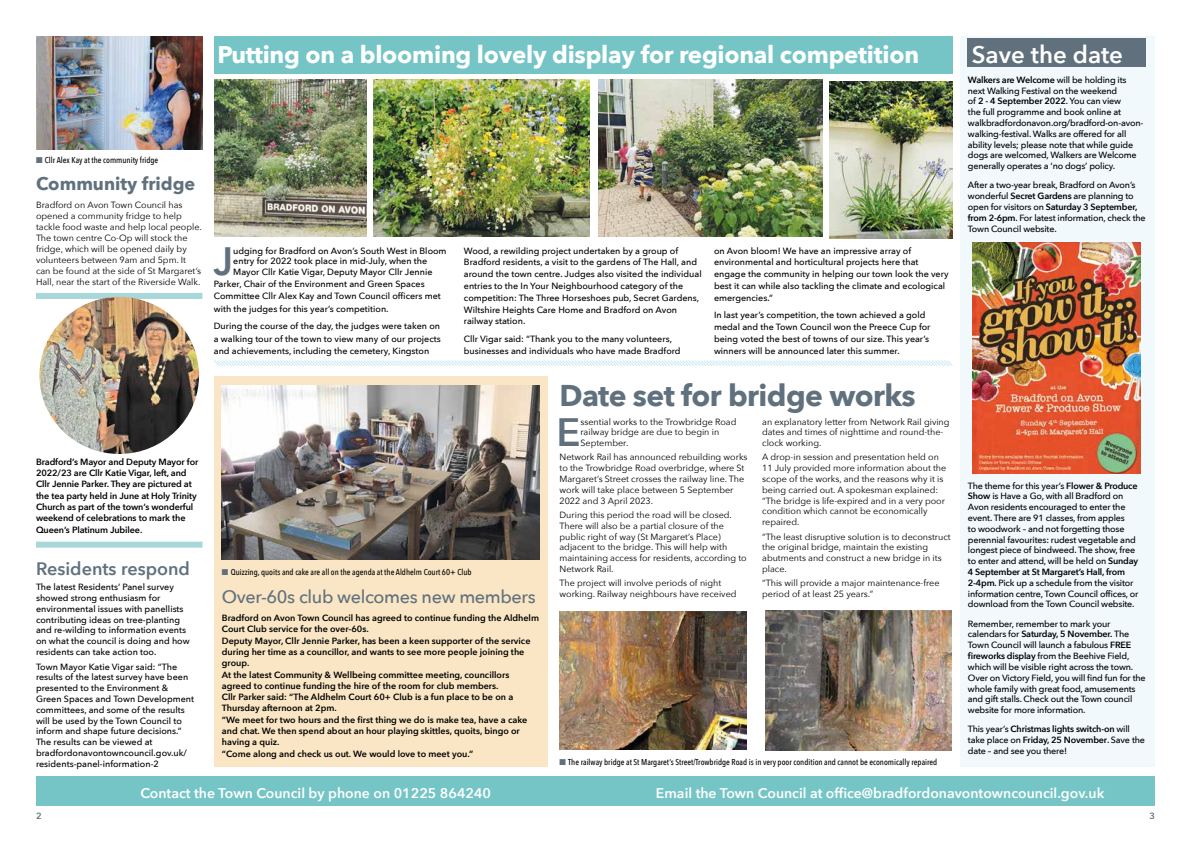
<style>
.page{position:relative;width:1191px;height:842px;background:#fff}
.page>*{position:absolute;margin:0;border:0;box-sizing:border-box;transform-origin:0 0}
.t1{font:600 39.5px "Avenir Next";color:#60717d}
.t2{font:700 30px "Avenir Next";letter-spacing:-.02em;color:#60717d}
.t3{font:700 24px "Avenir Next";letter-spacing:-.01em;color:#fff}
.t4{font:600 24px "Avenir Next";color:#fff}
.t5{font:500 18px "Avenir Next";letter-spacing:-.02em;color:#60717d}
.t6{font:600 18px "Avenir Next";color:#60717d}
.t7{font:700 18px "Avenir Next";color:#60717d}
.t8{font:600 14px "Avenir Next";color:#fff}
.t9{font:500 9px/10.8px "Avenir Next";color:#000}
.t10{font:500 9px/10.8px "Avenir Next";letter-spacing:-.02em;color:#000}
.t11{font:9px/10.8px "Avenir Next";color:#000}
.t12{font:600 9px/10.8px "Avenir Next";color:#000}
.t13{font:600 9px "Avenir Next";color:#60717d}
.t14{font:500 8.5px "Avenir Next Condensed";color:#000}
.s1{color:#60717d}
.s2{font-weight:600}
</style>
<div class="page">
<div style="left:214px;top:376px;width:333px;height:391px;background:#fae6c5"></div>
<div style="left:961px;top:36px;width:194px;height:731px;background:#f1f9fc"></div>
<div style="left:36px;top:777px;width:559px;height:29px;background:#75c5c6"></div>
<div style="left:591px;top:777px;width:564px;height:29px;background:#75c5c6"></div>
<div style="left:214px;top:36px;width:738px;height:38px;background:#75c5c6"></div>
<div style="left:967px;top:39px;width:178px;height:28px;background:#60717d"></div>
<svg style="left:214px;top:360px;width:739px;height:6px"></svg>
<img style="left:36px;top:36px;width:166px;height:114px">
<div style="left:36px;top:293px;width:166px;height:6px;background:#a7d7d8"></div>
<div style="left:36px;top:542px;width:166px;height:6px;background:#a7d7d8"></div>
<img style="left:39px;top:297px;width:160px;height:157px">
<img style="left:972px;top:242px;width:168px;height:232px">
<img style="left:214px;top:80px;width:152px;height:157px">
<img style="left:374px;top:80px;width:215px;height:157px">
<img style="left:598px;top:80px;width:224px;height:157px">
<img style="left:830px;top:81px;width:122px;height:157px">
<img style="left:559px;top:611px;width:187px;height:139px">
<img style="left:766px;top:611px;width:185px;height:139px">
<img style="left:222px;top:386px;width:317px;height:174px">
<h3 class="t3" style="left:217px;top:34px;width:703px">Putting on a blooming lovely display for regional competition</h3>
<p class="t14" style="left:36px;top:155px;width:124px"><span class="s1">■</span> Cllr Alex Kay at the community fridge</p>
<h3 class="t7" style="left:36px;top:168px;width:161px">Community fridge</h3>
<p class="t11" style="left:36px;top:199px;width:167px">Bradford on Avon Town Council has opened a community fridge to help tackle food waste and help local people.<br>The town centre Co-Op will stock the fridge, which will be opened daily by volunteers between 9am and 5pm. It can be found at the side of St Margaret’s Hall, near the start of the Riverside Walk.</p>
<p class="t12" style="left:36px;top:455px;width:164px;line-height:11.4px">Bradford’s Mayor and Deputy Mayor for 2022/23 are Cllr Katie Vigar, left, and Cllr Jennie Parker. They are pictured at the tea party held in June at Holy Trinity Church as part of the town’s wonderful weekend of celebrations to mark the Queen’s Platinum Jubilee.</p>
<h3 class="t6" style="left:36px;top:553px;width:155px">Residents respond</h3>
<p class="t9" style="left:36px;top:581px;width:155px">The latest Residents’ Panel survey showed strong enthusiasm for environmental issues with panellists contributing ideas on tree-planting and re-wilding to information events on what the council is doing and how residents can take action too.</p>
<p class="t9" style="left:36px;top:661px;width:160px">Town Mayor Katie Vigar said: “The results of the latest survey have been presented to the Environment &amp; Green Spaces and Town Development committees, and some of the results will be used by the Town Council to inform and shape future decisions.” The results can be viewed at bradfordonavontowncouncil.gov.uk/ residents-panel-information-2</p>
<h1 class="t1" style="left:214px;top:227px;width:21px">J</h1>
<p class="t9" style="left:233px;top:245px;width:215px">udging for Bradford on Avon’s South West in Bloom entry for 2022 took place in mid-July, when the<br>Mayor Cllr Katie Vigar, Deputy Mayor Cllr Jennie</p>
<p class="t9" style="left:214px;top:278px;width:229px;line-height:12.2px">Parker, Chair of the Environment and Green Spaces<br>Committee Cllr Alex Kay and Town Council officers met with the judges for this year’s competition.</p>
<p class="t9" style="left:214px;top:320px;width:229px;line-height:12.2px;text-align:justify">During the course of the day, the judges were taken on a walking tour of the town to view many of our projects and achievements, including the cemetery, Kingston</p>
<p class="t9" style="left:464px;top:244px;width:239px;line-height:11.8px">Wood, a rewilding project undertaken by a group of Bradford residents, a visit to the gardens of The Hall, and around the town centre. Judges also visited the individual entries to the In Your Neighbourhood category of the competition: The Three Horseshoes pub, Secret Gardens, Wiltshire Heights Care Home and Bradford on Avon railway station.</p>
<p class="t9" style="left:464px;top:333px;width:218px;line-height:11.8px">Cllr Vigar said: “Thank you to the many volunteers, businesses and individuals who have made Bradford</p>
<p class="t9" style="left:714px;top:244px;width:236px;line-height:11.8px">on Avon bloom! We have an impressive array of environmental and horticultural projects here that engage the community in helping our town look the very best it can while also tackling the climate and ecological emergencies.”</p>
<p class="t9" style="left:714px;top:309px;width:218px;line-height:11.8px">In last year’s competition, the town achieved a gold medal and the Town Council won the Preece Cup for being voted the best of towns of our size. This year’s winners will be announced later this summer.</p>
<h2 class="t2" style="left:559px;top:370px;width:358px">Date set for bridge works</h2>
<p class="t14" style="left:222px;top:567px;width:251px"><span class="s1">■</span> Quizzing, quoits and cake are all on the agenda at the Aldhelm Court 60+ Club</p>
<h3 class="t5" style="left:222px;top:581px;width:315px">Over-60s club welcomes new members</h3>
<p class="t12" style="left:222px;top:613px;width:319px">Bradford on Avon Town Council has agreed to continue funding the Aldhelm<br>Court Club service for the over-60s.</p>
<p class="t12" style="left:222px;top:635px;width:310px">Deputy Mayor, Cllr Jennie Parker, has been a keen supporter of the service during her time as a councillor, and wants to see more people joining the group.</p>
<p class="t12" style="left:222px;top:669px;width:289px">At the latest Community &amp; Wellbeing committee meeting, councillors agreed to continue funding the hire of the room for club members.</p>
<p class="t12" style="left:222px;top:692px;width:293px">Cllr Parker said: “The Aldhelm Court 60+ Club is a fun place to be on a<br>Thursday afternoon at 2pm.</p>
<p class="t12" style="left:222px;top:714px;width:307px">“We meet for two hours and the first thing we do is make tea, have a cake and chat. We then spend about an hour playing skittles, quoits, bingo or having a quiz.</p>
<p class="t12" style="left:222px;top:748px;width:253px">“Come along and check us out. We would love to meet you.”</p>
<h1 class="t1" style="left:556px;top:399px;width:26px">E</h1>
<p class="t11" style="left:580px;top:416px;width:157px">ssential works to the Trowbridge Road railway bridge are due to begin in<br>September.</p>
<p class="t11" style="left:559px;top:452px;width:190px">Network Rail has announced rebuilding works to the Trowbridge Road overbridge, where St Margaret’s Street crosses the railway line. The work will take place between 5 September 2022 and 3 April 2023.</p>
<p class="t11" style="left:559px;top:509px;width:189px">During this period the road will be closed.<br>There will also be a partial closure of the public right of way (St Margaret’s Place) adjacent to the bridge. This will help with maintaining access for residents, according to Network Rail.</p>
<p class="t11" style="left:559px;top:577px;width:179px">The project will involve periods of night working. Railway neighbours have received</p>
<p class="t11" style="left:762px;top:416px;width:189px">an explanatory letter from Network Rail giving dates and times of nighttime and round-the&shy;clock working.</p>
<p class="t11" style="left:762px;top:452px;width:186px">A drop-in session and presentation held on 11 July provided more information about the scope of the works, and the reasons why it is being carried out. A spokesman explained: “The bridge is life-expired and in a very poor condition which cannot be economically repaired.</p>
<p class="t11" style="left:762px;top:531px;width:190px">“The least disruptive solution is to deconstruct the original bridge, maintain the existing abutments and construct a new bridge in its place.</p>
<p class="t11" style="left:762px;top:577px;width:179px">“This will provide a major maintenance-free period of at least 25 years.”</p>
<p class="t14" style="left:559px;top:757px;width:379px"><span class="s1">■</span> The railway bridge at St Margaret’s Street/Trowbridge Road is in very poor condition and cannot be economically repaired</p>
<h3 class="t4" style="left:971px;top:34px;width:153px">Save the date</h3>
<p class="t10" style="left:968px;top:74px;width:177px"><span class="s2">Walkers are Welcome</span> will be holding its next Walking Festival on the weekend<br>of <span class="s2">2 - 4 September 2022</span>. You can view<br>the full programme and book online at walkbradfordonavon.org/bradford-on-avon&shy;walking-festival. Walks are offered for all ability levels; please note that while guide dogs are welcomed, Walkers are Welcome generally operates a ‘no dogs’ policy.</p>
<p class="t10" style="left:968px;top:180px;width:179px">After a two-year break, Bradford on Avon’s wonderful <span class="s2">Secret Gardens</span> are planning to open for visitors on <span class="s2">Saturday 3 September, from 2-6pm</span>. For latest information, check the Town Council website.</p>
<p class="t10" style="left:968px;top:480px;width:172px">The theme for this year’s <span class="s2">Flower &amp; Produce Show</span> is Have a Go, with all Bradford on Avon residents encouraged to enter the event. There are 91 classes, from apples<br>to woodwork – and not forgetting those perennial favourites: rudest vegetable and longest piece of bindweed. The show, free to enter and attend, will be held on <span class="s2">Sunday 4 September at St Margaret’s Hall, from 2-4pm</span>. Pick up a schedule from the visitor information centre, Town Council offices, or download from the Town Council website.</p>
<p class="t10" style="left:968px;top:618px;width:179px">Remember, remember to mark your calendars for <span class="s2">Saturday, 5 November.</span> The Town Council will launch a fabulous <span class="s2">FREE fireworks display</span> from the Beehive Field, which will be visible right across the town.<br>Over on Victory Field, you will find fun for the whole family with great food, amusements and gift stalls. Check out the Town council website for more information.</p>
<p class="t10" style="left:968px;top:723px;width:179px">This year’s <span class="s2">Christmas lights switch-on</span> will take place on <span class="s2">Friday, 25 November</span>. Save the date – and see you there!</p>
<h3 class="t8" style="left:140px;top:781px;width:352px">Contact the Town Council by phone on 01225 864240</h3>
<h3 class="t8" style="left:656px;top:781px;width:450px">Email the Town Council at office@bradfordonavontowncouncil.gov.uk</h3>
<p class="t13" style="left:36px;top:808px;width:7px">2</p>
<p class="t13" style="left:1149px;top:808px;width:7px">3</p>
</div>
